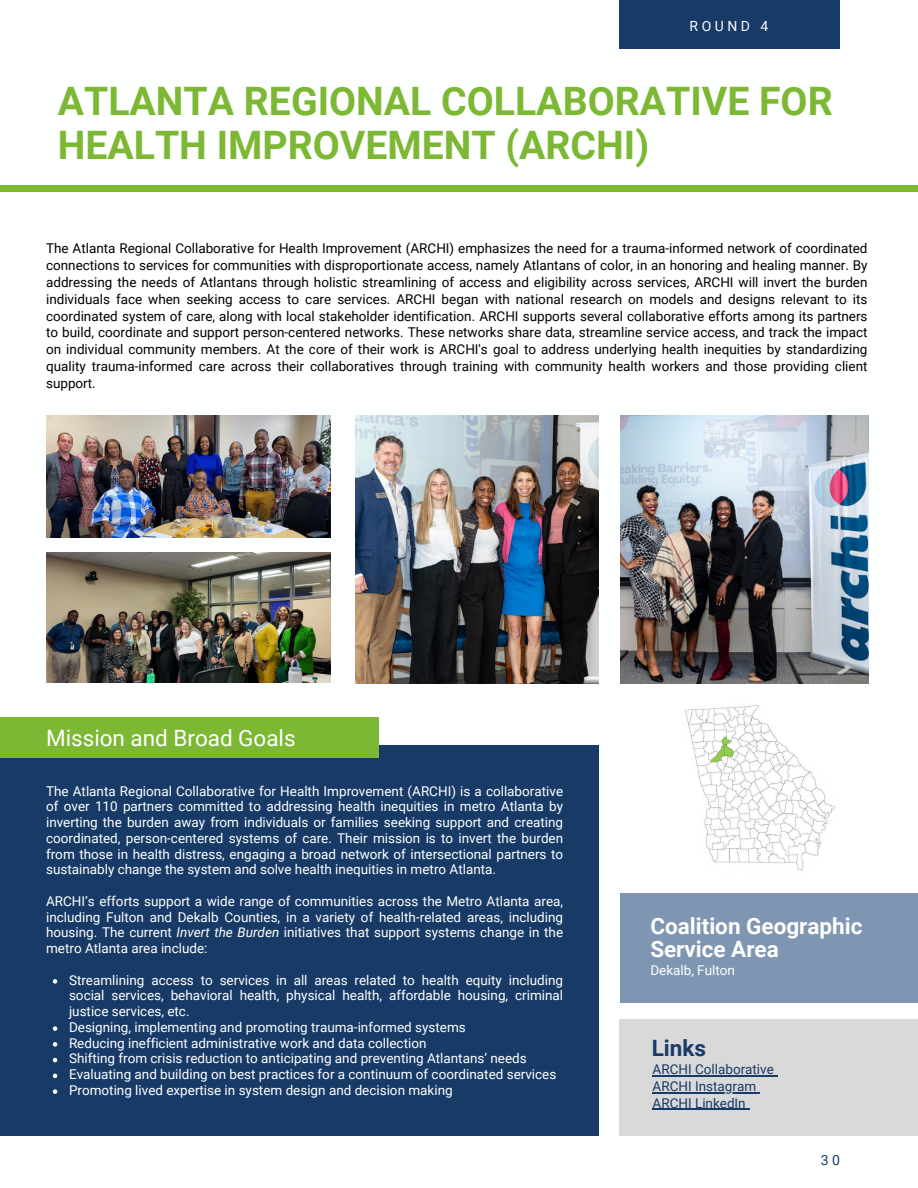
<style>
.page{position:relative;width:918px;height:1188px;background:#fff}
.page>*{position:absolute;margin:0;border:0;box-sizing:border-box;transform-origin:0 0}
.t1{font:700 39.15px/43.8px "Roboto";color:#7cb833}
.t2{font:700 22.5px/22.5px "Roboto";color:#fff}
.t3{font:22.5px "Roboto";color:#fff}
.t4{font:700 22.5px "Roboto";color:#173a67}
.t5{font:13.95px "Roboto";letter-spacing:.25em;color:#fafafa}
.t6{font:13.95px "Roboto";color:#173a67}
.t7{font:13.5px/15.8px "Roboto";color:#fff;text-align:justify}
.t8{font:13.5px/16.8px "Roboto";color:#000;text-align:justify}
.t9{font:13.5px "Roboto";color:#173a67}
.t10{font:13.5px "Roboto";color:#feffff}
.s1{font-style:italic}
</style>
<div class="page">
<div style="left:0;top:185px;width:918px;height:7px;background:#7cb833"></div>
<img style="left:685px;top:705px;width:150px;height:165px">
<div style="left:0;top:745px;width:598px;height:391px;background:#173a67"></div>
<div style="left:0;top:718px;width:379px;height:40px;background:#7cb833"></div>
<div style="left:619px;top:0;width:221px;height:49px;background:#173a67"></div>
<div style="left:621px;top:894px;width:297px;height:109px;background:#7f96b2"></div>
<div style="left:619px;top:1019px;width:299px;height:117px;background:#d9d9d9"></div>
<img style="left:621px;top:416px;width:247px;height:268px">
<img style="left:356px;top:416px;width:243px;height:268px">
<img style="left:46px;top:416px;width:285px;height:121px">
<img style="left:46px;top:552px;width:285px;height:131px">
<svg style="left:53px;top:979px;width:4px;height:5px"></svg>
<svg style="left:53px;top:1026px;width:4px;height:5px"></svg>
<svg style="left:53px;top:1042px;width:4px;height:5px"></svg>
<svg style="left:53px;top:1058px;width:4px;height:4px"></svg>
<svg style="left:53px;top:1074px;width:4px;height:4px"></svg>
<svg style="left:53px;top:1089px;width:4px;height:5px"></svg>
<hr style="left:653px;top:1075px;width:121px;height:1px;background:#173a67">
<hr style="left:653px;top:1092px;width:103px;height:1px;background:#173a67">
<hr style="left:653px;top:1109px;width:93px;height:1px;background:#173a67">
<p class="t5" style="left:690px;top:18px;width:80px">ROUND 4</p>
<p class="t1" style="left:58px;top:80px;width:776px">ATLANTA REGIONAL COLLABORATIVE FOR<br>HEALTH IMPROVEMENT (ARCHI)</p>
<p class="t8" style="left:46px;top:240px;width:823px">The Atlanta Regional Collaborative for Health Improvement (ARCHI) emphasizes the need for a trauma-informed network of coordinated connections to services for communities with disproportionate access, namely Atlantans of color, in an honoring and healing manner. By addressing the needs of Atlantans through holistic streamlining of access and eligibility across services, ARCHI will invert the burden individuals face when seeking access to care services. ARCHI began with national research on models and designs relevant to its coordinated system of care, along with local stakeholder identification. ARCHI supports several collaborative efforts among its partners to build, coordinate and support person-centered networks. These networks share data, streamline service access, and track the impact on individual community members. At the core of their work is ARCHI's goal to address underlying health inequities by standardizing quality trauma-informed care across their collaboratives through training with community health workers and those providing client support.</p>
<p class="t3" style="left:46px;top:725px;width:251px">Mission and Broad Goals</p>
<h1 class="t7" style="left:46px;top:783px;width:519px">The Atlanta Regional Collaborative for Health Improvement (ARCHI) is a collaborative of over 110 partners committed to addressing health inequities in metro Atlanta by inverting the burden away from individuals or families seeking support and creating coordinated, person-centered systems of care. Their mission is to invert the burden from those in health distress, engaging a broad network of intersectional partners to sustainably change the system and solve health inequities in metro Atlanta.</h1>
<p class="t7" style="left:46px;top:894px;width:519px">ARCHI’s efforts support a wide range of communities across the Metro Atlanta area, including Fulton and Dekalb Counties, in a variety of health-related areas, including housing. The current <span class="s1">Invert the Burden</span> initiatives that support systems change in the metro Atlanta area include:</p>
<p class="t7" style="left:69px;top:972px;width:496px">Streamlining access to services in all areas related to health equity including social services, behavioral health, physical health, affordable housing, criminal justice services, etc.</p>
<p class="t7" style="left:69px;top:1020px;width:398px">Designing, implementing and promoting trauma-informed systems</p>
<p class="t7" style="left:69px;top:1035px;width:359px">Reducing inefficient administrative work and data collection</p>
<h3 class="t7" style="left:69px;top:1051px;width:459px">Shifting from crisis reduction to anticipating and preventing Atlantans’ needs</h3>
<p class="t7" style="left:69px;top:1067px;width:489px">Evaluating and building on best practices for a continuum of coordinated services</p>
<p class="t7" style="left:69px;top:1083px;width:385px">Promoting lived expertise in system design and decision making</p>
<p class="t2" style="left:650px;top:915px;width:214px">Coalition Geographic<br>Service Area</p>
<h4 class="t10" style="left:650px;top:963px;width:86px">Dekalb, Fulton</h4>
<p class="t4" style="left:652px;top:1035px;width:56px">Links</p>
<p class="t9" style="left:653px;top:1062px;width:123px">ARCHI Collaborative</p>
<p class="t9" style="left:653px;top:1078px;width:105px">ARCHI Instagram</p>
<p class="t9" style="left:653px;top:1095px;width:95px">ARCHI LinkedIn</p>
<p class="t6" style="left:821px;top:1152px;width:21px">3 0</p>
</div>
